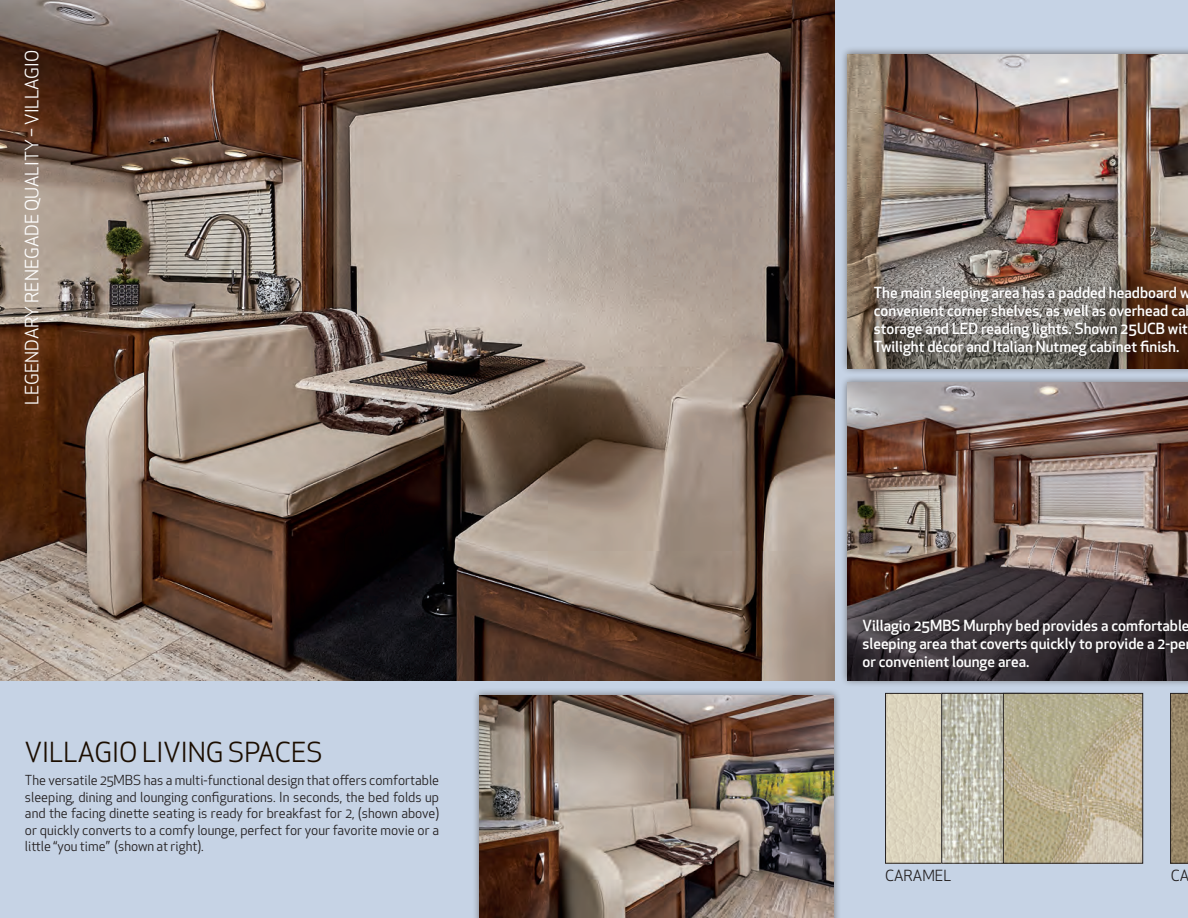
<style>
.page{position:relative;width:1188px;height:918px;background:#c6d3e5}
.page>*{position:absolute;margin:0;border:0;box-sizing:border-box;transform-origin:0 0}
.t1{font:27px "Apex New";color:#1b0d00}
.t2{font:18px "Apex New";color:#fff}
.t3{font:500 15px/18px "Apex New";color:#fff}
.t4{font:15px "Apex New";color:#231f20}
.t5{font:13.5px/16.5px "Apex New";color:#231f20;text-align:justify}
</style>
<div class="page">
<img style="left:0;top:0;width:834px;height:680px">
<div style="left:839px;top:374px;width:349px;height:314px;background:#1b0d00;opacity:.5"></div>
<img style="left:847px;top:382px;width:341px;height:298px">
<div style="left:471px;top:688px;width:370px;height:230px;background:#1b0d00;opacity:.5"></div>
<img style="left:479px;top:696px;width:354px;height:222px">
<div style="left:839px;top:46px;width:349px;height:330px;background:#1b0d00;opacity:.5"></div>
<img style="left:847px;top:54px;width:341px;height:314px">
<div style="left:854px;top:611px;width:334px;height:69px;background:#231f20;opacity:.75"></div>
<div style="left:865px;top:278px;width:323px;height:87px;background:#231f20;opacity:.75"></div>
<img style="left:887px;top:695px;width:54px;height:167px">
<div style="left:885px;top:693px;width:140px;height:171px;border:1px solid #231f20"></div>
<img style="left:943px;top:695px;width:60px;height:167px">
<div style="left:941px;top:693px;width:141px;height:171px;border:1px solid #231f20"></div>
<img style="left:1005px;top:695px;width:136px;height:167px">
<div style="left:1003px;top:693px;width:140px;height:171px;border:1px solid #231f20"></div>
<svg style="left:1170px;top:693px;width:18px;height:171px;background:#8f7e62"></svg>
<p class="t2" style="left:21px;top:405px;width:356px;rotate:-90deg">LEGENDARY RENEGADE QUALITY – VILLAGIO</p>
<p class="t1" style="left:25px;top:735px;width:299px">VILLAGIO LIVING SPACES</p>
<p class="t5" style="left:25px;top:772px;width:416px">The versatile 25MBS has a multi-functional design that offers comfortable sleeping, dining and lounging configurations. In seconds, the bed folds up and the facing dinette seating is ready for breakfast for 2, (shown above) or quickly converts to a comfy lounge, perfect for your favorite movie or a little “you time” (shown at right).</p>
<p class="t3" style="left:874px;top:284px;width:318px">The main sleeping area has a padded headboard w convenient corner shelves, as well as overhead ca storage and LED reading lights. Shown 25UCB wit Twilight décor and Italian Nutmeg cabinet finish.</p>
<p class="t3" style="left:863px;top:616px;width:329px">Villagio 25MBS Murphy bed provides a comfortable sleeping area that coverts quickly to provide a 2-pe or convenient lounge area.</p>
<p class="t4" style="left:885px;top:866px;width:68px">CARAMEL</p>
<p class="t4" style="left:1171px;top:866px;width:20px">CA</p>
</div>
